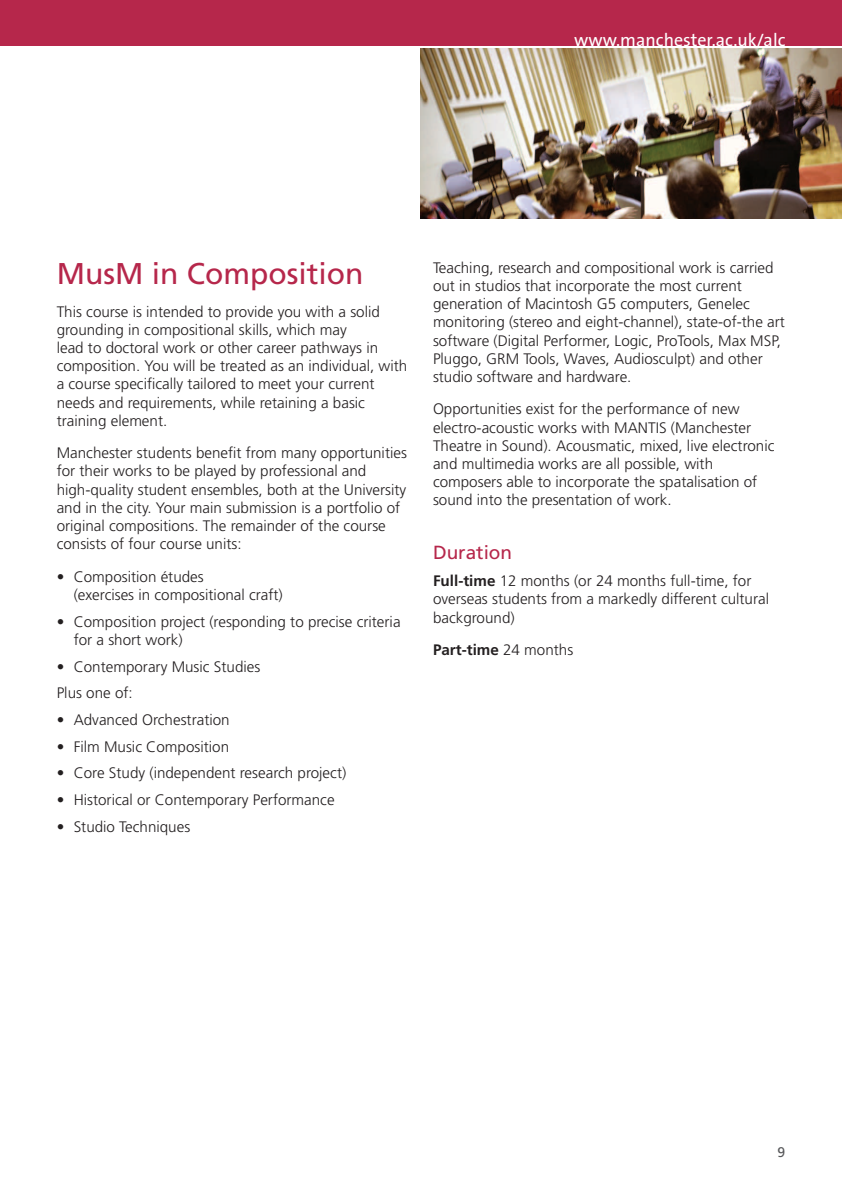
<style>
.page{position:relative;width:842px;height:1191px;background:#fff}
.page>*{position:absolute;margin:0;border:0;box-sizing:border-box;transform-origin:0 0}
.body{font:30px "Frutiger";color:#b6274b}
.sub_heading{font:19px "Frutiger";color:#b6274b}
.sub_heading-2{font:18px "The Sans";color:#fff}
.body-2{font:300 15.2px/18.2px "Frutiger";color:#231f20}
.body-3{font:700 15.2px "Frutiger";color:#231f20}
.t1{font:14px "Frutiger";color:#57585a}
.s1{font-weight:700}
.s2{font-weight:300}
</style>
<div class="page">
<img style="left:421px;top:48px;width:421px;height:170px">
<div style="left:0;top:0;width:842px;height:45px;background:#b6274b"></div>
<p class="sub_heading-2" style="left:574px;top:24px;width:213px">www.manchester.ac.uk/alc</p>
<p class="body" style="left:57px;top:256px;width:308px">MusM in Composition</p>
<p class="body-2" style="left:57px;top:302px;width:352px">This course is intended to provide you with a solid grounding in compositional skills, which may<br>lead to doctoral work or other career pathways in composition. You will be treated as an individual, with a course specifically tailored to meet your current needs and requirements, while retaining a basic training element.</p>
<p class="body-2" style="left:57px;top:444px;width:352px">Manchester students benefit from many opportunities for their works to be played by professional and high-quality student ensembles, both at the University and in the city. Your main submission is a portfolio of original compositions. The remainder of the course consists of four course units:</p>
<p class="body-2" style="left:74px;top:567px;width:211px;text-indent:-17px">• Composition études<br>(exercises in compositional craft)</p>
<p class="body-2" style="left:74px;top:612px;width:328px;text-indent:-17px">• Composition project (responding to precise criteria for a short work)</p>
<p class="body-2" style="left:57px;top:657px;width:205px">• Contemporary Music Studies</p>
<p class="body-2" style="left:57px;top:684px;width:78px">Plus one of:</p>
<p class="body-2" style="left:57px;top:710px;width:174px">• Advanced Orchestration</p>
<p class="body-2" style="left:57px;top:737px;width:174px">• Film Music Composition</p>
<p class="body-2" style="left:57px;top:764px;width:291px">• Core Study (independent research project)</p>
<p class="body-2" style="left:57px;top:790px;width:279px">• Historical or Contemporary Performance</p>
<p class="body-2" style="left:57px;top:817px;width:135px">• Studio Techniques</p>
<p class="body-2" style="left:433px;top:258px;width:353px">Teaching, research and compositional work is carried out in studios that incorporate the most current generation of Macintosh G5 computers, Genelec monitoring (stereo and eight-channel), state-of-the art software (Digital Performer, Logic, ProTools, Max MSP, Pluggo, GRM Tools, Waves, Audiosculpt) and other studio software and hardware.</p>
<p class="body-2" style="left:433px;top:400px;width:343px">Opportunities exist for the performance of new electro-acoustic works with MANTIS (Manchester Theatre in Sound). Acousmatic, mixed, live electronic and multimedia works are all possible, with composers able to incorporate the spatalisation of sound into the presentation of work.</p>
<p class="sub_heading" style="left:433px;top:541px;width:81px">Duration</p>
<p class="body-2" style="left:433px;top:572px;width:338px"><span class="s1">Full-time</span> 12 months (or 24 months full-time, for overseas students from a markedly different cultural background)</p>
<p class="body-3" style="left:433px;top:641px;width:142px">Part-time <span class="s2">24 months</span></p>
<p class="t1" style="left:777px;top:1143px;width:9px">9</p>
</div>
